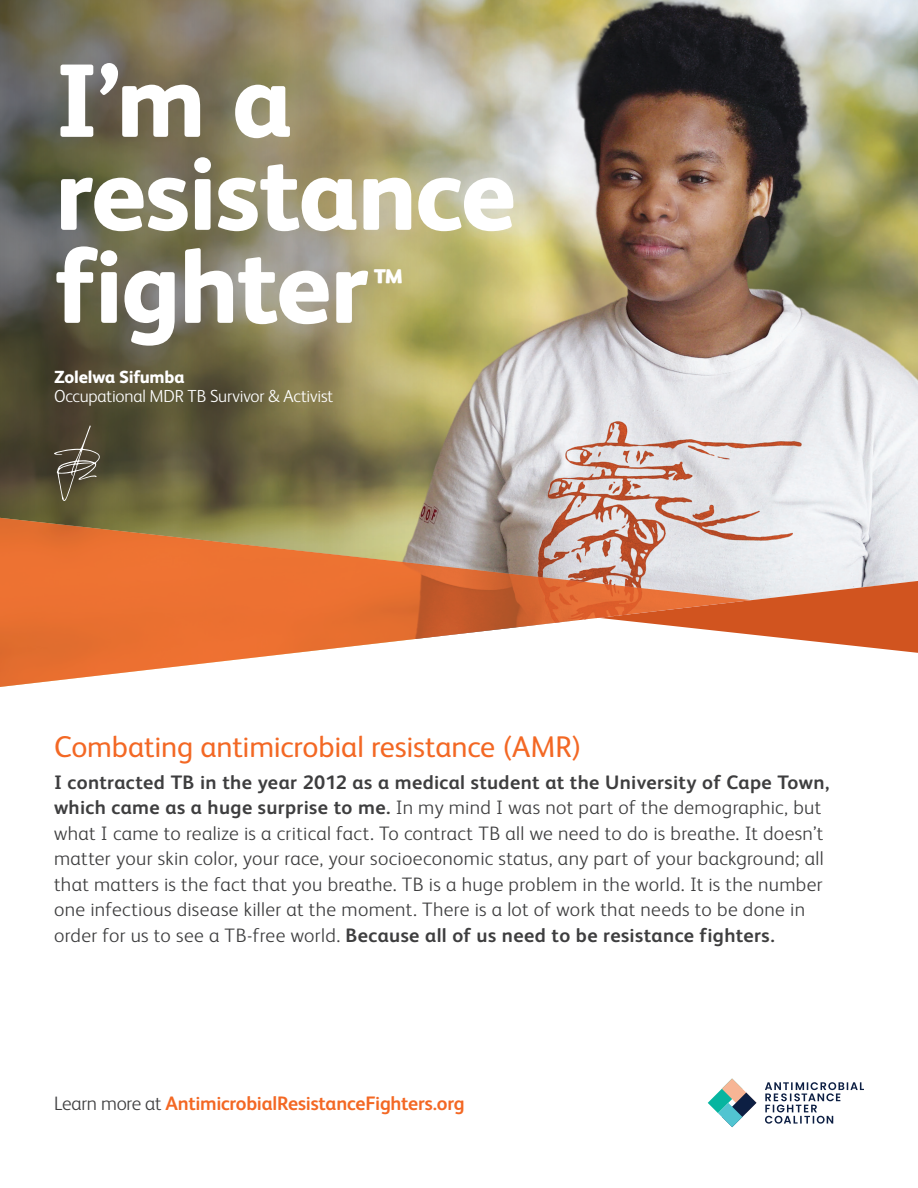
<style>
.page{position:relative;width:918px;height:1188px;background:#fff}
.page>*{position:absolute;margin:0;border:0;box-sizing:border-box;transform-origin:0 0}
.Body_copy_option_2_F{font:800 104.1px/93px "FS Albert Pro";letter-spacing:-.02em;color:#fff}
.Body_copy_FS_Albert{font:30px "FS Albert Pro";letter-spacing:-.005em;color:#f36824}
.Body_copy_FS_Albert-2{font:300 19.5px/25.5px "FS Albert Pro";letter-spacing:.015em;color:#3e3e3f}
.Body_copy_FS_Albert-3{font:700 19.5px "FS Albert Pro";letter-spacing:-.015em;color:#f36824}
.Body_copy_FS_Albert-4{font:300 17.55px/18.8px "FS Albert Pro";letter-spacing:-.01em;color:#fff}
.s1{font-weight:800}
.s2{font-weight:700}
.s3{font-weight:300;color:#3e3e3f}
</style>
<div class="page">
<svg style="left:708px;top:1078px;width:49px;height:49px"></svg>
<svg style="left:765px;top:1082px;width:99px;height:42px"></svg>
<img style="left:541px;top:0;width:377px;height:581px">
<svg style="left:0;top:0;width:541px;height:516px;background:#8d8769"></svg>
<svg style="left:752px;top:581px;width:166px;height:72px;background:#d97d57"></svg>
<svg style="left:0;top:516px;width:752px;height:171px"></svg>
<svg style="left:54px;top:425px;width:46px;height:76px;background:#5f5743"></svg>
<p class="Body_copy_option_2_F" style="left:55px;top:47px;width:463px">I’m a resistance fighter<sup>™</sup></p>
<p class="Body_copy_FS_Albert-4" style="left:54px;top:366px;width:281px"><span class="s1">Zolelwa Sifumba<br></span>Occupational MDR TB Survivor &amp; Activist</p>
<p class="Body_copy_FS_Albert" style="left:54px;top:725px;width:529px">Combating antimicrobial resistance (AMR)</p>
<p class="Body_copy_FS_Albert-2" style="left:54px;top:768px;width:777px"><span class="s2">I contracted TB in the year 2012 as a medical student at the University of Cape Town, which came as a huge surprise to me.</span> In my mind I was not part of the demographic, but what I came to realize is a critical fact. To contract TB all we need to do is breathe. It doesn’t matter your skin color, your race, your socioeconomic status, any part of your background; all that matters is the fact that you breathe. TB is a huge problem in the world. It is the number one infectious disease killer at the moment. There is a lot of work that needs to be done in order for us to see a TB-free world. <span class="s2">Because all of us need to be resistance fighters.</span></p>
<p class="Body_copy_FS_Albert-3" style="left:54px;top:1090px;width:412px"><span class="s3">Learn more at</span> AntimicrobialResistanceFighters.org</p>
</div>
